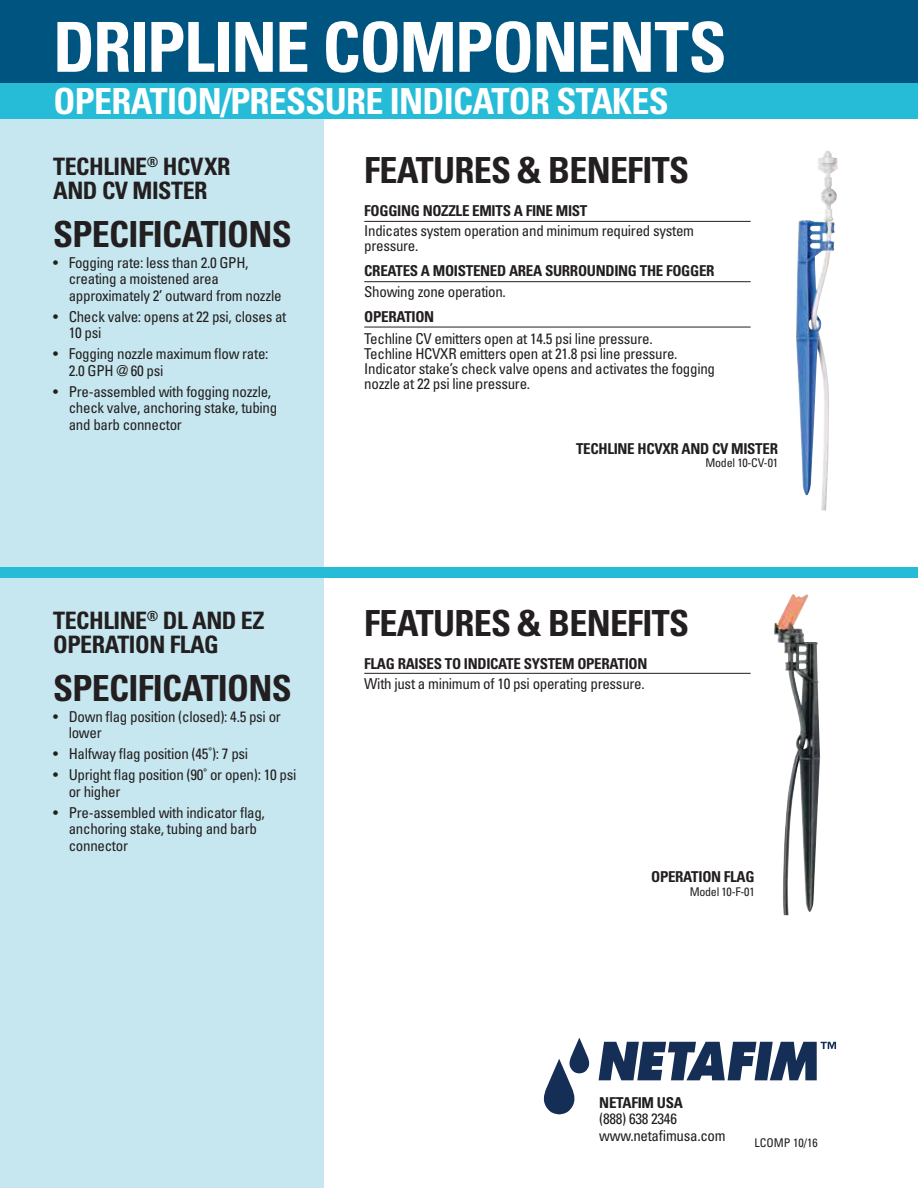
<style>
.page{position:relative;width:918px;height:1188px;background:#fff}
.page>*{position:absolute;margin:0;border:0;box-sizing:border-box;transform-origin:0 0}
.t1{font:700 condensed 69px "Univers LT Std";letter-spacing:-.025em;color:#fff}
.t2{font:700 condensed 36px "Univers LT Std";letter-spacing:-.02em;color:#231f20}
.t3{font:700 condensed 36px "Univers LT Std";letter-spacing:-.02em;color:#fff}
.t4{font:700 condensed 24px/24px "Univers LT Std";letter-spacing:-.02em;color:#231f20}
.t5{font:condensed 15px/16.5px "Univers LT Std";letter-spacing:-.02em;color:#231f20}
.t6{font:700 condensed 15px "Univers LT Std";letter-spacing:-.02em;color:#231f20}
.t7{font:condensed 15px/16.5px "Univers LT Std";letter-spacing:-.02em;color:#221e1f}
.t8{font:700 condensed 15px "Univers LT Std";letter-spacing:-.02em;color:#221e1f}
.t9{font:condensed 12px "Univers LT Std";letter-spacing:-.02em;color:#231f20}
.t10{font:condensed 12px "Univers LT Std";color:#221e1f}
</style>
<div class="page">
<div style="left:0;top:111px;width:324px;height:1077px;background:#c6e7ef"></div>
<div style="left:0;top:81px;width:918px;height:38px;background:#26bcd7"></div>
<div style="left:0;top:0;width:918px;height:83px;background:#005480"></div>
<hr style="left:364px;top:281px;width:387px;height:1px;background:#231f20">
<hr style="left:364px;top:327px;width:387px;height:1px;background:#231f20">
<hr style="left:364px;top:221px;width:387px;height:1px;background:#231f20">
<img style="left:800px;top:151px;width:26px;height:71px">
<img style="left:774px;top:595px;width:46px;height:320px">
<hr style="left:364px;top:673px;width:387px;height:1px;background:#231f20">
<div style="left:0;top:567px;width:918px;height:11px;background:#26bcd7"></div>
<svg style="left:599px;top:1042px;width:237px;height:38px"></svg>
<svg style="left:543px;top:1038px;width:47px;height:76px"></svg>
<h1 class="t1" style="left:53px;top:8px;width:675px">DRIPLINE COMPONENTS</h1>
<h2 class="t3" style="left:54px;top:81px;width:617px">OPERATION/PRESSURE INDICATOR STAKES</h2>
<h3 class="t4" style="left:53px;top:155px;width:179px">TECHLINE<sup>®</sup> HCVXR<br>AND CV MISTER</h3>
<h2 class="t2" style="left:53px;top:213px;width:240px">SPECIFICATIONS</h2>
<p class="t5" style="left:69px;top:255px;width:214px;text-indent:-15px">• Fogging rate: less than 2.0 GPH, creating a moistened area approximately 2’ outward from nozzle</p>
<p class="t5" style="left:69px;top:309px;width:219px;text-indent:-15px">• Check valve: opens at 22 psi, closes at<br>10 psi</p>
<p class="t5" style="left:69px;top:346px;width:201px;text-indent:-15px">• Fogging nozzle maximum flow rate:<br>2.0 GPH @ 60 psi</p>
<p class="t5" style="left:69px;top:384px;width:210px;text-indent:-15px">• Pre-assembled with fogging nozzle, check valve, anchoring stake, tubing and barb connector</p>
<h3 class="t4" style="left:53px;top:609px;width:213px">TECHLINE<sup>®</sup> DL AND EZ<br>OPERATION FLAG</h3>
<h2 class="t2" style="left:53px;top:667px;width:240px">SPECIFICATIONS</h2>
<p class="t5" style="left:69px;top:709px;width:214px;text-indent:-15px">• Down flag position (closed): 4.5 psi or lower</p>
<p class="t5" style="left:53px;top:747px;width:196px">• Halfway flag position (45˚): 7 psi</p>
<p class="t5" style="left:69px;top:768px;width:229px;text-indent:-15px">• Upright flag position (90˚ or open): 10 psi or higher</p>
<p class="t5" style="left:69px;top:805px;width:198px;text-indent:-15px">• Pre-assembled with indicator flag, anchoring stake, tubing and barb connector</p>
<h2 class="t2" style="left:364px;top:149px;width:326px">FEATURES &amp; BENEFITS</h2>
<p class="t6" style="left:364px;top:202px;width:225px">FOGGING NOZZLE EMITS A FINE MIST</p>
<p class="t5" style="left:364px;top:224px;width:331px;line-height:15px">Indicates system operation and minimum required system pressure.</p>
<p class="t6" style="left:364px;top:263px;width:352px">CREATES A MOISTENED AREA SURROUNDING THE FOGGER</p>
<p class="t5" style="left:364px;top:284px;width:143px">Showing zone operation.</p>
<p class="t6" style="left:364px;top:308px;width:72px">OPERATION</p>
<p class="t5" style="left:364px;top:332px;width:352px;line-height:15px">Techline CV emitters open at 14.5 psi line pressure.<br>Techline HCVXR emitters open at 21.8 psi line pressure.<br>Indicator stake’s check valve opens and activates the fogging nozzle at 22 psi line pressure.</p>
<p class="t6" style="left:576px;top:440px;width:203px">TECHLINE HCVXR AND CV MISTER</p>
<p class="t9" style="left:705px;top:458px;width:74px">Model 10-CV-01</p>
<h2 class="t2" style="left:364px;top:602px;width:326px">FEATURES &amp; BENEFITS</h2>
<p class="t6" style="left:364px;top:655px;width:285px">FLAG RAISES TO INDICATE SYSTEM OPERATION</p>
<p class="t5" style="left:364px;top:676px;width:282px">With just a minimum of 10 psi operating pressure.</p>
<p class="t6" style="left:651px;top:868px;width:105px">OPERATION FLAG</p>
<p class="t9" style="left:690px;top:887px;width:67px">Model 10-F-01</p>
<p class="t8" style="left:599px;top:1094px;width:85px">NETAFIM USA</p>
<p class="t7" style="left:599px;top:1112px;width:128px">(888) 638 2346 www.netafimusa.com</p>
<p class="t10" style="left:754px;top:1138px;width:65px">LCOMP 10/16</p>
</div>
